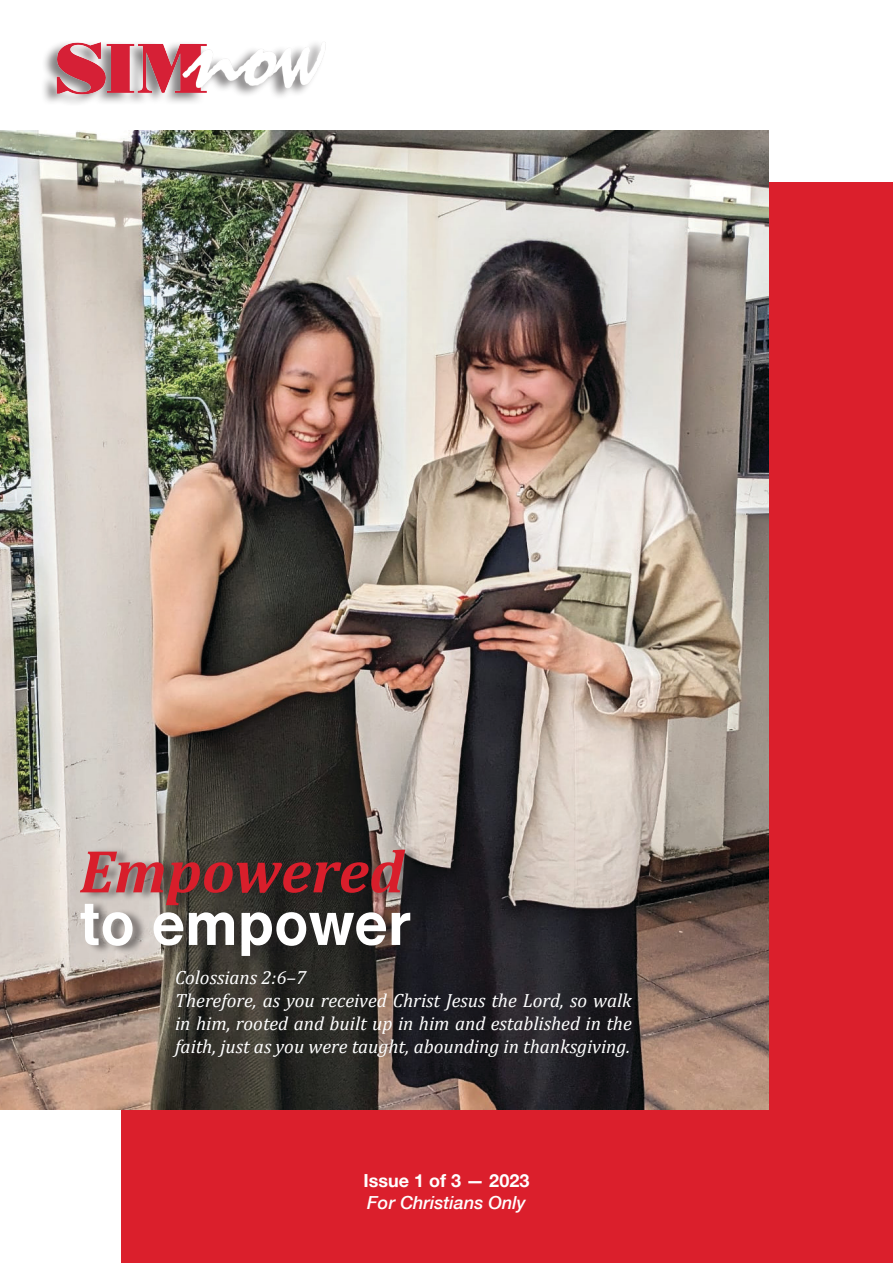
<style>
.page{position:relative;width:893px;height:1263px;background:#fff}
.page>*{position:absolute;margin:0;border:0;box-sizing:border-box;transform-origin:0 0}
.t1{font:italic 700 61.05px "Cambria";color:#d81e2b}
.t2{font:700 61.05px "Gr Helvetica";color:#fff}
.t3{font:italic 19.2px/23px "Cambria";color:#fff;text-align:justify}
.t4{font:italic 500 18px "Helvetica Neue";color:#fff}
.t5{font:700 18px "Helvetica Neue";color:#fff}
</style>
<div class="page">
<div style="left:121px;top:182px;width:772px;height:1081px;background:#db1f2c"></div>
<img style="left:0;top:131px;width:769px;height:978px">
<div style="left:81px;top:845px;width:345px;height:120px;background:#231f20;opacity:.57"></div>
<img style="left:43px;top:42px;width:283px;height:62px">
<p class="t1" style="left:80px;top:834px;width:326px">Empowered</p>
<p class="t2" style="left:80px;top:891px;width:333px">to empower</p>
<p class="t3" style="left:175px;top:966px;width:133px">Colossians 2:6–7</p>
<p class="t3" style="left:175px;top:989px;width:458px">Therefore, as you received Christ Jesus the Lord, so walk in him, rooted and built up in him and established in the faith, just as you were taught, abounding in thanksgiving.</p>
<p class="t5" style="left:364px;top:1166px;width:167px">Issue 1 of 3 — 2023</p>
<p class="t4" style="left:367px;top:1187px;width:160px">For Christians Only</p>
</div>
